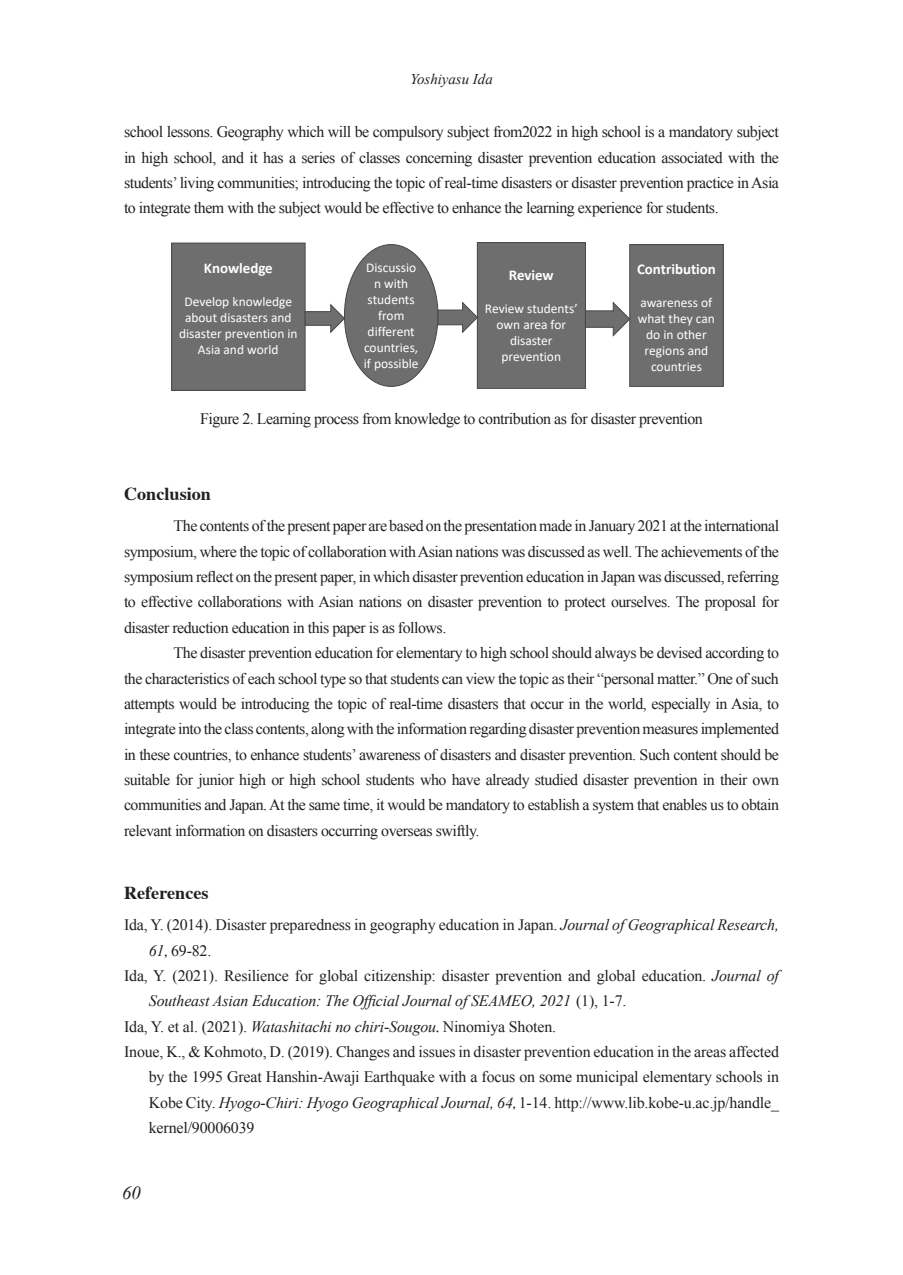
<style>
.page{position:relative;width:903px;height:1275px;background:#fff}
.page>*{position:absolute;margin:0;border:0;box-sizing:border-box;transform-origin:0 0}
.t1{font:italic 18.55px "Times New Roman";color:#231f20}
.t2{font:700 18.2px "Times";color:#231f20}
.t3{font:15.92px/25.4px "Times New Roman";letter-spacing:-.01em;color:#231f20;text-align:justify}
.t4{font:15.92px "Times New Roman";letter-spacing:-.03em;color:#231f20}
.t5{font:italic 15.92px "Times New Roman";letter-spacing:-.01em;color:#231f20}
.t6{font:700 14.88px "Calibri";color:#fff}
.t7{font:italic 14.88px "Times New Roman";color:#231f20}
.t8{font:13.47px/16.1px "Calibri";color:#fff;text-align:center}
.s1{font-style:italic}
.s2{font-family:"Ryumin Pro"}
.s3{font-style:normal}
</style>
<div class="page">
<div style="left:172px;top:243px;width:133px;height:147px;background:#6e6e6e"></div>
<div style="left:171px;top:243px;width:134px;height:148px;border:1px solid #484848"></div>
<div style="left:477px;top:243px;width:108px;height:145px;background:#6e6e6e"></div>
<div style="left:477px;top:242px;width:109px;height:147px;border:1px solid #484848"></div>
<div style="left:344px;top:245px;width:94px;height:141px;background:#6e6e6e;border-radius:50%"></div>
<div style="left:630px;top:245px;width:93px;height:141px;background:#6e6e6e"></div>
<div style="left:629px;top:244px;width:95px;height:143px;border:1px solid #484848"></div>
<svg style="left:304px;top:303px;width:41px;height:31px"></svg>
<svg style="left:437px;top:301px;width:41px;height:33px"></svg>
<svg style="left:585px;top:301px;width:46px;height:36px"></svg>
<p class="t7" style="left:410px;top:69px;width:84px">Yoshiyasu Ida</p>
<p class="t3" style="left:124px;top:119px;width:656px">school lessons. Geography which will be compulsory subject from2022 in high school is a mandatory subject in high school, and it has a series of classes concerning disaster prevention education associated with the students’ living communities; introducing the topic of real-time disasters or disaster prevention practice in Asia to integrate them with the subject would be effective to enhance the learning experience for students.</p>
<p class="t6" style="left:204px;top:258px;width:70px">Knowledge</p>
<p class="t8" style="left:179px;top:293px;width:120px">Develop knowledge about disasters and disaster prevention in<br>Asia and world</p>
<p class="t8" style="left:364px;top:259px;width:56px">Discussio n with students from different countries, if possible</p>
<p class="t6" style="left:637px;top:258px;width:80px">Contribution</p>
<p class="t6" style="left:509px;top:265px;width:46px">Review</p>
<p class="t8" style="left:485px;top:300px;width:94px">Review students’ own area for disaster prevention</p>
<p class="t8" style="left:638px;top:294px;width:79px">awareness of what they can do in other regions and countries</p>
<p class="t4" style="left:200px;top:408px;width:504px">Figure 2. Learning process from knowledge to contribution as for disaster prevention</p>
<p class="t2" style="left:124px;top:477px;width:88px">Conclusion</p>
<p class="t3" style="left:124px;top:513px;width:656px;text-indent:50px">The contents of the present paper are based on the presentation made in January 2021 at the international symposium, where the topic of collaboration with Asian nations was discussed as well. The achievements of the symposium reflect on the present paper, in which disaster prevention education in Japan was discussed, referring to effective collaborations with Asian nations on disaster prevention to protect ourselves. The proposal for disaster reduction education in this paper is as follows.</p>
<p class="t3" style="left:124px;top:640px;width:656px;text-indent:50px">The disaster prevention education for elementary to high school should always be devised according to the characteristics of each school type so that students can view the topic as their “personal matter.” One of such attempts would be introducing the topic of real-time disasters that occur in the world, especially in Asia, to integrate into the class contents, along with the information regarding disaster prevention measures implemented in these countries, to enhance students’ awareness of disasters and disaster prevention. Such content should be suitable for junior high or high school students who have already studied disaster prevention in their own communities and Japan. At the same time, it would be mandatory to establish a system that enables us to obtain relevant information on disasters occurring overseas swiftly.</p>
<p class="t2" style="left:124px;top:875px;width:86px">References</p>
<p class="t3" style="left:124px;top:912px;width:656px">Ida, Y. (2014). Disaster preparedness in geography education in Japan. <span class="s1">Journal of Geographical Research,</span></p>
<p class="t3" style="left:149px;top:937px;width:64px"><span class="s1">61</span><span class="s2">,</span> 69-82.</p>
<p class="t3" style="left:124px;top:963px;width:656px">Ida, Y. (2021). Resilience for global citizenship: disaster prevention and global education. <span class="s1">Journal of</span></p>
<p class="t5" style="left:149px;top:990px;width:479px">Southeast Asian Education: The Official Journal of SEAMEO, 2021 <span class="s3">(1), 1-7.</span></p>
<p class="t3" style="left:124px;top:1013px;width:434px">Ida, Y. et al. (2021). <span class="s1">Watashitachi no chiri-Sougou</span><span class="s2">.</span> Ninomiya Shoten.</p>
<p class="t3" style="left:124px;top:1039px;width:656px">Inoue, K., &amp; Kohmoto, D. (2019). Changes and issues in disaster prevention education in the areas affected</p>
<p class="t3" style="left:149px;top:1064px;width:632px">by the 1995 Great Hanshin-Awaji Earthquake with a focus on some municipal elementary schools in</p>
<p class="t3" style="left:149px;top:1089px;width:632px">Kobe City. <span class="s1">Hyogo-Chiri: Hyogo Geographical Journal, 64</span><span class="s2">,</span> 1-14. http://www.lib.kobe-u.ac.jp/handle_</p>
<p class="t3" style="left:149px;top:1115px;width:107px">kernel/90006039</p>
<p class="t1" style="left:122px;top:1180px;width:20px">60</p>
</div>
